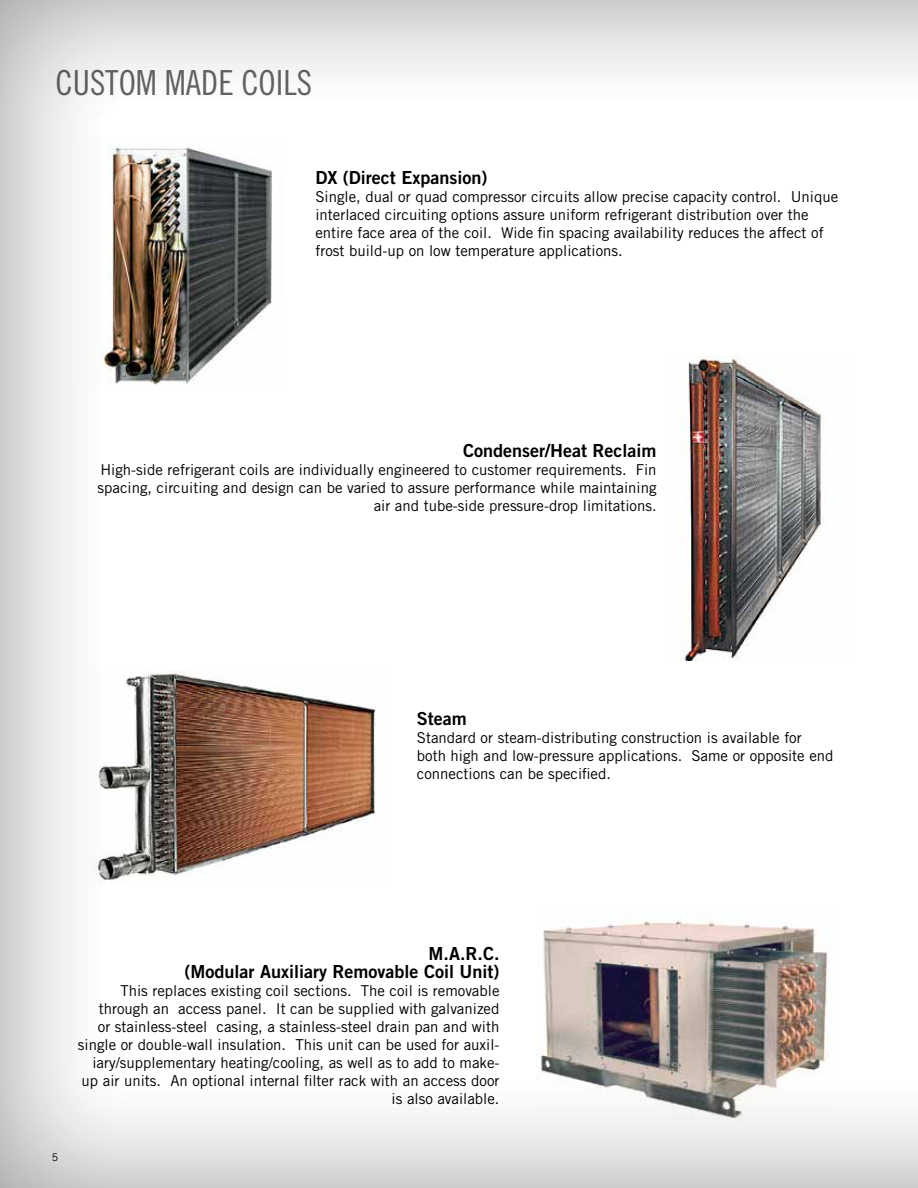
<style>
.page{position:relative;width:918px;height:1188px;background:#fff}
.page>*{position:absolute;margin:0;border:0;box-sizing:border-box;transform-origin:0 0}
.t1{font:34.5px "Trade Gothic LT Std Cn 18";color:#636466}
.t2{font:18px/18px "Trade Gothic LT Std Bd 2";color:#000;text-align:right}
.t3{font:15px/18px "Trade Gothic LT Std";color:#000}
.t4{font:10.5px "Trade Gothic LT Std";color:#000}
</style>
<div class="page">
<div style="left:0;top:0;width:918px;height:1188px;background:#000;opacity:.24"></div>
<h1 class="t1" style="left:56px;top:63px;width:258px">CUSTOM MADE COILS</h1>
<p class="t2" style="left:315px;top:168px;width:173px">DX (Direct Expansion)</p>
<p class="t3" style="left:315px;top:187px;width:524px">Single, dual or quad compressor circuits allow precise capacity control. Unique interlaced circuiting options assure uniform refrigerant distribution over the entire face area of the coil. Wide fin spacing availability reduces the affect of frost build-up on low temperature applications.</p>
<p class="t2" style="left:463px;top:441px;width:195px">Condenser/Heat Reclaim</p>
<p class="t3" style="left:98px;top:460px;width:561px;text-align:right">High-side refrigerant coils are individually engineered to customer requirements. Fin spacing, circuiting and design can be varied to assure performance while maintaining air and tube-side pressure-drop limitations.</p>
<p class="t2" style="left:417px;top:709px;width:51px">Steam</p>
<p class="t3" style="left:417px;top:728px;width:418px">Standard or steam-distributing construction is available for both high and low-pressure applications. Same or opposite end connections can be specified.</p>
<p class="t4" style="left:52px;top:1151px;width:8px">5</p>
<p class="t2" style="left:185px;top:944px;width:316px">M.A.R.C.<br>(Modular Auxiliary Removable Coil Unit)</p>
<p class="t3" style="left:78px;top:982px;width:423px;text-align:right">This replaces existing coil sections. The coil is removable through an access panel. It can be supplied with galvanized<br>or stainless-steel casing, a stainless-steel drain pan and with single or double-wall insulation. This unit can be used for auxil&shy;iary/supplementary heating/cooling, as well as to add to make&shy;up air units. An optional internal filter rack with an access door is also available.</p>
</div>
